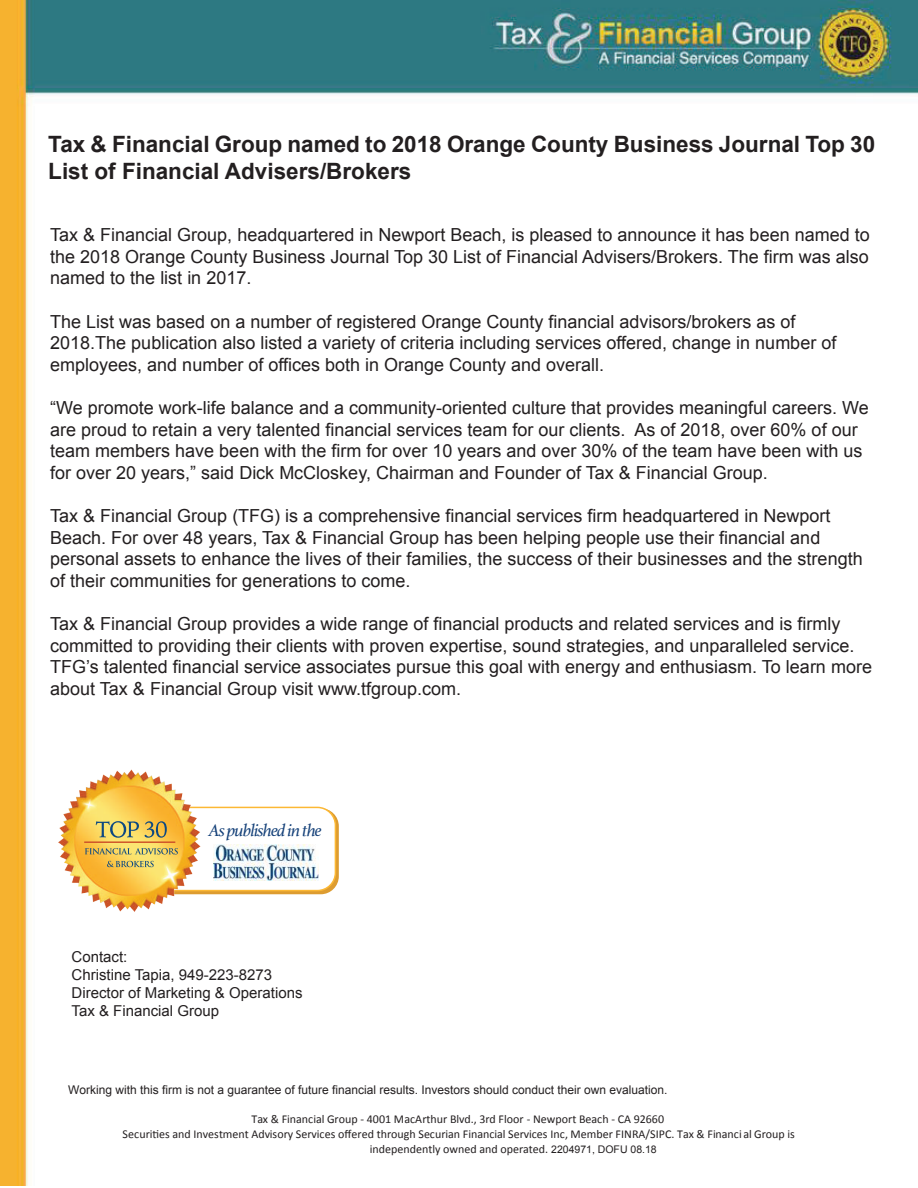
<style>
.page{position:relative;width:918px;height:1188px;background:#fff}
.page>*{position:absolute;margin:0;border:0;box-sizing:border-box;transform-origin:0 0}
.t1{font:700 22.5px/27px "Arial";color:#231f20}
.t2{font:18px/21.6px "Arial";color:#231f20}
.t3{font:italic 18px "Athelas";letter-spacing:-.05em;color:#154179}
.t4{font:15px/18px "Arial";color:#231f20}
.t5{font:12px/14.9px "Calibri";color:#231f20;text-align:center}
.t6{font:12px "Arial";color:#231f20}
.t7{font:10.5px "Arial";color:#231f20}
</style>
<div class="page">
<img style="left:0;top:0;width:918px;height:1186px">
<div style="left:110px;top:808px;width:229px;height:86px;background:#dd9c30;border-radius:18px"></div>
<div style="left:115px;top:807px;width:220px;height:84px;background:#fff;border-radius:18px"></div>
<div style="left:114px;top:807px;width:222px;height:84px;border:2px solid #fcb834;border-radius:18px"></div>
<img style="left:213px;top:845px;width:105px;height:36px">
<img style="left:55px;top:766px;width:148px;height:148px">
<svg style="left:85px;top:848px;width:93px;height:6px"></svg>
<svg style="left:107px;top:861px;width:47px;height:6px"></svg>
<hr style="left:84px;top:841px;width:91px;height:2px;background:#cf5529">
<svg style="left:96px;top:821px;width:43px;height:17px"></svg>
<svg style="left:145px;top:821px;width:22px;height:17px"></svg>
<p class="t1" style="left:48px;top:132px;width:828px">Tax &amp; Financial Group named to 2018 Orange County Business Journal Top 30<br>List of Financial Advisers/Brokers</p>
<p class="t2" style="left:50px;top:224px;width:821px;text-align:justify">Tax &amp; Financial Group, headquartered in Newport Beach, is pleased to announce it has been named to the 2018 Orange County Business Journal Top 30 List of Financial Advisers/Brokers. The firm was also named to the list in 2017.</p>
<p class="t2" style="left:50px;top:311px;width:788px">The List was based on a number of registered Orange County financial advisors/brokers as of<br>2018.The publication also listed a variety of criteria including services offered, change in number of employees, and number of offices both in Orange County and overall.</p>
<p class="t2" style="left:50px;top:397px;width:820px">“We promote work-life balance and a community-oriented culture that provides meaningful careers. We are proud to retain a very talented financial services team for our clients. As of 2018, over 60% of our team members have been with the firm for over 10 years and over 30% of the team have been with us for over 20 years,” said Dick McCloskey, Chairman and Founder of Tax &amp; Financial Group.</p>
<p class="t2" style="left:50px;top:505px;width:814px">Tax &amp; Financial Group (TFG) is a comprehensive financial services firm headquartered in Newport Beach. For over 48 years, Tax &amp; Financial Group has been helping people use their financial and personal assets to enhance the lives of their families, the success of their businesses and the strength of their communities for generations to come.</p>
<p class="t2" style="left:50px;top:613px;width:823px">Tax &amp; Financial Group provides a wide range of financial products and related services and is firmly committed to providing their clients with proven expertise, sound strategies, and unparalleled service.<br>TFG’s talented financial service associates pursue this goal with energy and enthusiasm. To learn more about Tax &amp; Financial Group visit www.tfgroup.com.</p>
<p class="t3" style="left:209px;top:816px;width:114px">As published in the</p>
<p class="t4" style="left:72px;top:948px;width:232px">Contact:<br>Christine Tapia, 949-223-8273<br>Director of Marketing &amp; Operations<br>Tax &amp; Financial Group</p>
<p class="t6" style="left:68px;top:1082px;width:601px">Working with this firm is not a guarantee of future financial results. Investors should conduct their own evaluation.</p>
<p class="t5" style="left:123px;top:1111px;width:674px">Tax &amp; Financial Group - 4001 MacArthur Blvd., 3rd Floor - Newport Beach - CA 92660<br>Securities and Investment Advisory Services offered through Securian Financial Services Inc, Member FINRA/SIPC. Tax &amp; Financi al Group is independently owned and operated.</p>
<p class="t7" style="left:551px;top:1143px;width:107px">2204971, DOFU 08.18</p>
</div>
